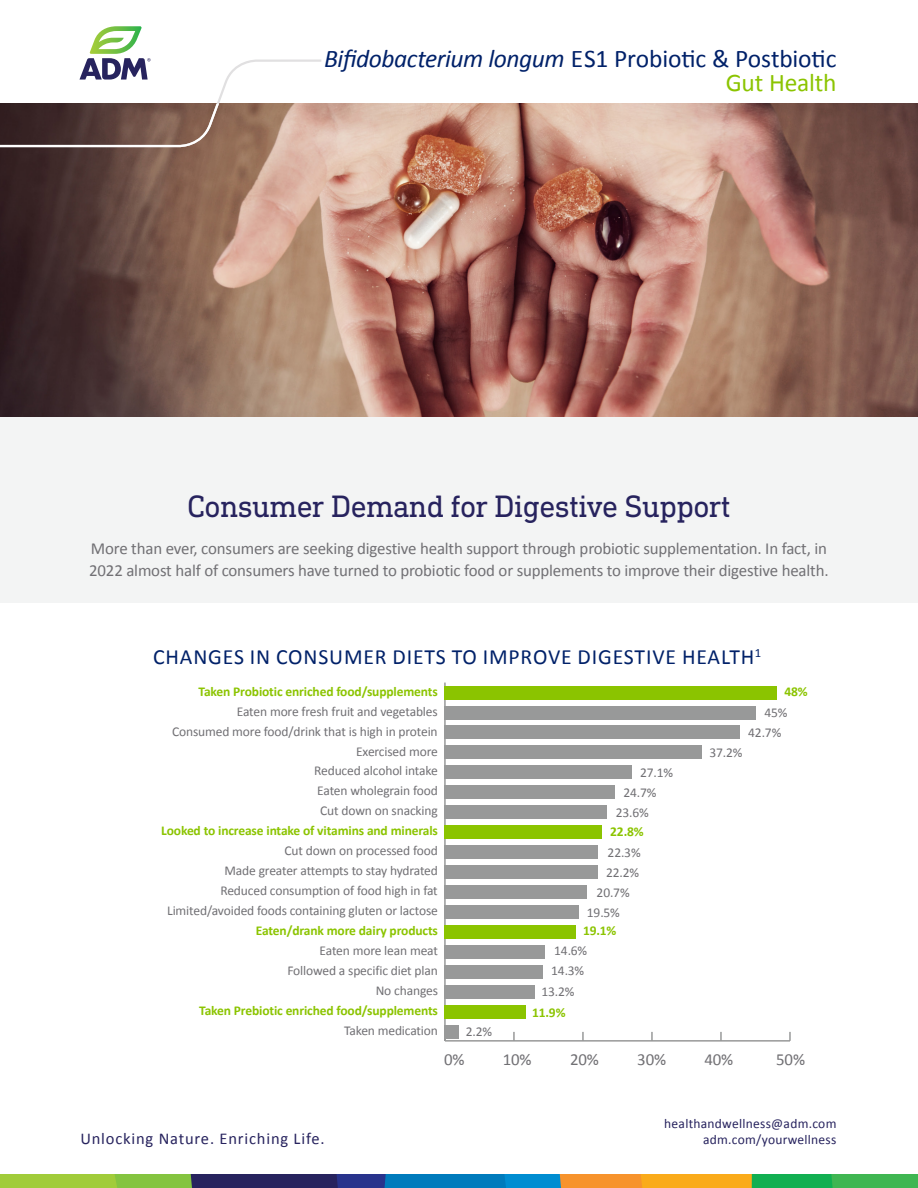
<style>
.page{position:relative;width:918px;height:1188px;background:#fff}
.page>*{position:absolute;margin:0;border:0;box-sizing:border-box;transform-origin:0 0}
.Headline_Blue{font:31.5px "DIN Next Slab Pro";letter-spacing:-.02em;color:#27235e}
.t1{font:25.5px/24px "Calibri";letter-spacing:-.005em;color:#012169;text-align:right}
.Subhead_color_14_5pt{font:21.75px "Calibri";letter-spacing:.04em;color:#012169}
.Body{font:16.8px/22.5px "Calibri";letter-spacing:-.01em;color:#717074}
.t2{font:16.5px "Calibri";letter-spacing:.05em;color:#27235e}
.Body-2{font:13.5px "Calibri";letter-spacing:-.01em;color:#717074}
.Body-3{font:700 13.5px "Calibri";letter-spacing:-.01em;color:#8bc400}
.t3{font:13.5px/16.2px "Calibri";letter-spacing:.02em;color:#27235e;text-align:right}
.s1{font-style:italic}
.s2{color:#8bc400}
</style>
<div class="page">
<img style="left:0;top:103px;width:918px;height:314px">
<svg style="left:0;top:1175px;width:918px;height:13px;background:#628c5d"></svg>
<svg style="left:0;top:26px;width:324px;height:122px"></svg>
<div style="left:0;top:417px;width:918px;height:186px;background:#f3f4f4"></div>
<hr style="left:445px;top:1040px;width:345px;height:2px;background:#989999">
<svg style="left:513px;top:1032px;width:2px;height:8px"></svg>
<svg style="left:582px;top:1032px;width:2px;height:8px"></svg>
<svg style="left:651px;top:1032px;width:2px;height:8px"></svg>
<svg style="left:720px;top:1032px;width:2px;height:8px"></svg>
<svg style="left:789px;top:1032px;width:2px;height:9px"></svg>
<hr style="left:444px;top:683px;width:2px;height:358px;background:#989999">
<div style="left:444px;top:686px;width:333px;height:13px;background:#8bc400"></div>
<div style="left:444px;top:706px;width:312px;height:13px;background:#989999"></div>
<div style="left:444px;top:726px;width:296px;height:13px;background:#989999"></div>
<div style="left:444px;top:746px;width:258px;height:13px;background:#989999"></div>
<div style="left:444px;top:766px;width:188px;height:13px;background:#989999"></div>
<div style="left:444px;top:786px;width:171px;height:13px;background:#989999"></div>
<div style="left:444px;top:806px;width:163px;height:13px;background:#989999"></div>
<div style="left:444px;top:826px;width:158px;height:13px;background:#8bc400"></div>
<div style="left:444px;top:846px;width:154px;height:13px;background:#989999"></div>
<div style="left:444px;top:866px;width:154px;height:13px;background:#989999"></div>
<div style="left:444px;top:885px;width:143px;height:14px;background:#989999"></div>
<div style="left:444px;top:905px;width:135px;height:14px;background:#989999"></div>
<div style="left:444px;top:925px;width:132px;height:14px;background:#8bc400"></div>
<div style="left:444px;top:945px;width:101px;height:14px;background:#989999"></div>
<div style="left:444px;top:965px;width:99px;height:14px;background:#989999"></div>
<div style="left:444px;top:985px;width:91px;height:14px;background:#989999"></div>
<div style="left:444px;top:1005px;width:82px;height:14px;background:#8bc400"></div>
<div style="left:444px;top:1025px;width:15px;height:14px;background:#989999"></div>
<h2 class="t1" style="left:324px;top:45px;width:514px"><span class="s1">Bifidobacterium longum</span> ES1 Probiotic &amp; Postbiotic<br><span class="s2">Gut Health</span></h2>
<p class="Headline_Blue" style="left:187px;top:488px;width:545px">Consumer Demand for Digestive Support</p>
<p class="Body" style="left:89px;top:536px;width:741px">More than ever, consumers are seeking digestive health support through probiotic supplementation. In fact, in<br>2022 almost half of consumers have turned to probiotic food or supplements to improve their digestive health.</p>
<p class="Subhead_color_14_5pt" style="left:153px;top:642px;width:610px">CHANGES IN CONSUMER DIETS TO IMPROVE DIGESTIVE HEALTH<sup>1</sup></p>
<p class="Body-3" style="left:198px;top:682px;width:241px">Taken Probiotic enriched food/supplements</p>
<p class="Body-2" style="left:237px;top:702px;width:202px">Eaten more fresh fruit and vegetables</p>
<p class="Body-2" style="left:172px;top:722px;width:267px">Consumed more food/drink that is high in protein</p>
<p class="Body-2" style="left:356px;top:742px;width:83px">Exercised more</p>
<p class="Body-2" style="left:314px;top:762px;width:125px">Reduced alcohol intake</p>
<p class="Body-2" style="left:317px;top:782px;width:122px">Eaten wholegrain food</p>
<p class="Body-2" style="left:320px;top:802px;width:119px">Cut down on snacking</p>
<p class="Body-3" style="left:161px;top:821px;width:278px">Looked to increase intake of vitamins and minerals</p>
<p class="Body-2" style="left:284px;top:841px;width:155px">Cut down on processed food</p>
<p class="Body-2" style="left:225px;top:861px;width:215px">Made greater attempts to stay hydrated</p>
<p class="Body-2" style="left:220px;top:881px;width:219px">Reduced consumption of food high in fat</p>
<p class="Body-2" style="left:167px;top:901px;width:272px">Limited/avoided foods containing gluten or lactose</p>
<p class="Body-3" style="left:256px;top:921px;width:184px">Eaten/drank more dairy products</p>
<p class="Body-2" style="left:320px;top:941px;width:120px">Eaten more lean meat</p>
<p class="Body-2" style="left:287px;top:961px;width:152px">Followed a specific diet plan</p>
<p class="Body-2" style="left:376px;top:981px;width:64px">No changes</p>
<p class="Body-3" style="left:199px;top:1001px;width:240px">Taken Prebiotic enriched food/supplements</p>
<p class="Body-2" style="left:344px;top:1021px;width:95px">Taken medication</p>
<p class="Body-2" style="left:466px;top:1023px;width:28px">2.2%</p>
<p class="Body-2" style="left:640px;top:763px;width:35px">27.1%</p>
<p class="Body-2" style="left:623px;top:783px;width:35px">24.7%</p>
<p class="Body-2" style="left:616px;top:803px;width:35px">23.6%</p>
<p class="Body-2" style="left:608px;top:843px;width:35px">22.3%</p>
<p class="Body-2" style="left:606px;top:863px;width:35px">22.2%</p>
<p class="Body-2" style="left:597px;top:883px;width:35px">20.7%</p>
<p class="Body-2" style="left:587px;top:903px;width:35px">19.5%</p>
<p class="Body-3" style="left:610px;top:822px;width:35px">22.8%</p>
<p class="Body-3" style="left:583px;top:921px;width:35px">19.1%</p>
<p class="Body-2" style="left:554px;top:941px;width:35px">14.6%</p>
<p class="Body-2" style="left:551px;top:961px;width:35px">14.3%</p>
<p class="Body-2" style="left:542px;top:983px;width:35px">13.2%</p>
<p class="Body-3" style="left:532px;top:1003px;width:35px">11.9%</p>
<p class="Body-3" style="left:784px;top:682px;width:25px">48%</p>
<p class="Body-2" style="left:765px;top:703px;width:25px">45%</p>
<p class="Body-2" style="left:748px;top:723px;width:35px">42.7%</p>
<p class="Body-2" style="left:710px;top:743px;width:35px">37.2%</p>
<p class="t2" style="left:80px;top:1127px;width:246px">Unlocking Nature. Enriching Life.</p>
<p class="Body" style="left:444px;top:1047px;width:22px">0%</p>
<p class="Body" style="left:503px;top:1047px;width:30px">10%</p>
<p class="Body" style="left:570px;top:1047px;width:30px">20%</p>
<p class="Body" style="left:637px;top:1047px;width:30px">30%</p>
<p class="Body" style="left:705px;top:1047px;width:30px">40%</p>
<p class="Body" style="left:776px;top:1047px;width:30px">50%</p>
<p class="t3" style="left:664px;top:1115px;width:174px">healthandwellness@adm.com adm.com/yourwellness</p>
</div>
